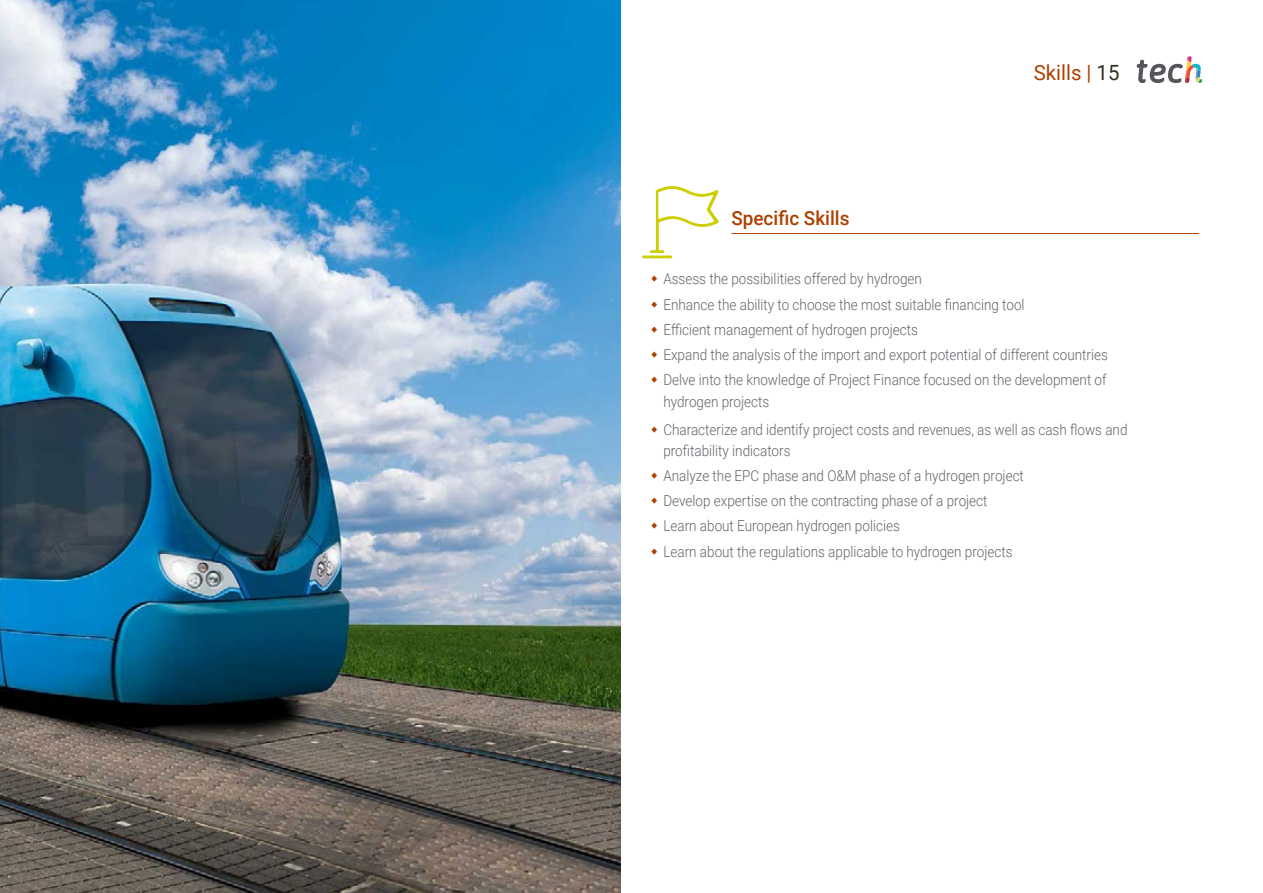
<style>
.page{position:relative;width:1263px;height:893px;background:#fff}
.page>*{position:absolute;margin:0;border:0;box-sizing:border-box;transform-origin:0 0}
.t1{font:21px "Roboto";color:#ae4000}
.t2{font:500 19.5px "Roboto";color:#ae4000}
.t3{font:300 15px/25px "Roboto";color:#61646a;scale:.9 1}
.s1{color:#312e20}
</style>
<div class="page">
<hr style="left:731px;top:233px;width:468px;height:1px;background:#ae4000">
<hr style="left:642px;top:255px;width:30px;height:3px;background:#cdce00">
<svg style="left:650px;top:186px;width:69px;height:67px"></svg>
<img style="left:0;top:0;width:621px;height:893px">
<svg style="left:1137px;top:56px;width:65px;height:27px"></svg>
<h2 class="t2" style="left:731px;top:205px;width:120px">Specific Skills</h2>
<h1 class="t1" style="left:1034px;top:57px;width:87px">Skills | <span class="s1">15</span></h1>
<p class="t3" style="left:663px;top:266px;width:495px">Assess the possibilities offered by hydrogen<br>Enhance the ability to choose the most suitable financing tool<br>Efficient management of hydrogen projects<br>Expand the analysis of the import and export potential of different countries Delve into the knowledge of Project Finance focused on the development of</p>
<p class="t3" style="left:663px;top:388px;width:517px;line-height:27.5px">hydrogen projects<br>Characterize and identify project costs and revenues, as well as cash flows and</p>
<p class="t3" style="left:663px;top:437px;width:402px">profitability indicators<br>Analyze the EPC phase and O&amp;M phase of a hydrogen project Develop expertise on the contracting phase of a project Learn about European hydrogen policies<br>Learn about the regulations applicable to hydrogen projects</p>
</div>
